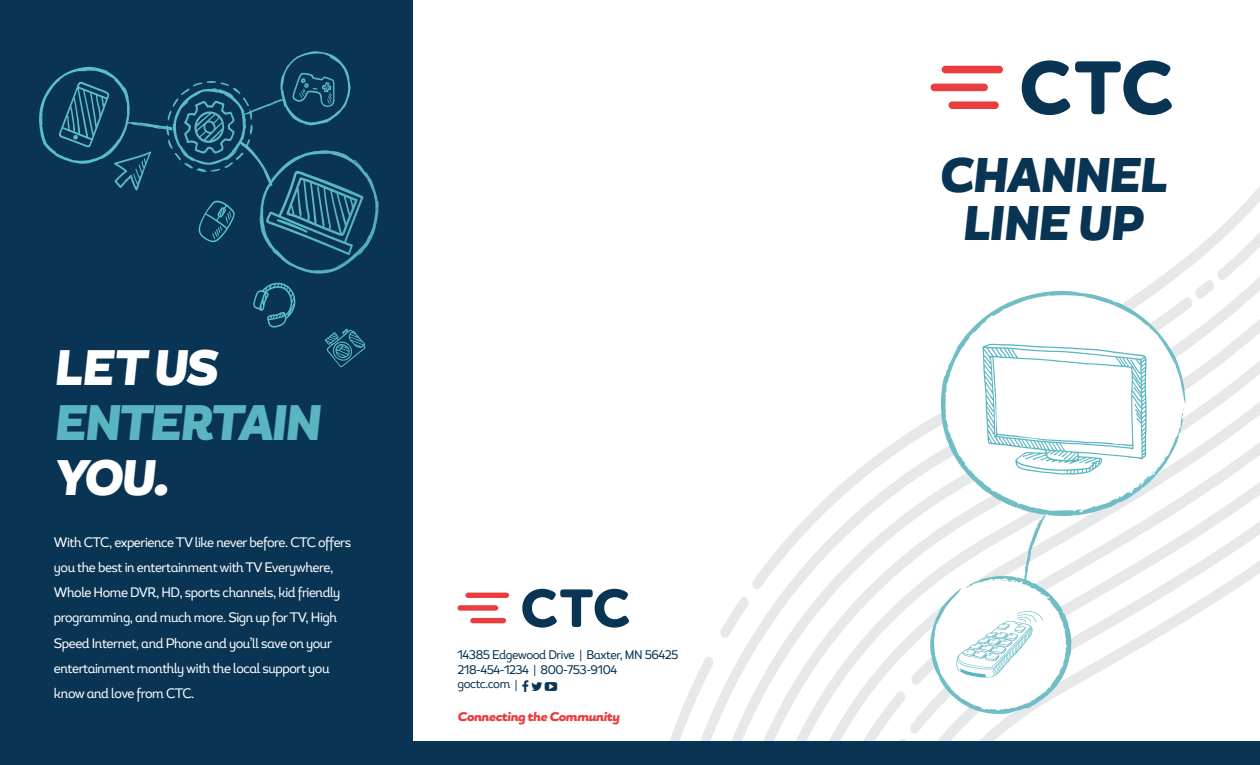
<style>
.page{position:relative;width:1260px;height:765px;background:#fff}
.page>*{position:absolute;margin:0;border:0;box-sizing:border-box;transform-origin:0 0}
.t1{font:italic 900 49.75px "Magallanes Cond";letter-spacing:-.035em;color:#fff}
.t2{font:italic 900 49.75px "Magallanes Cond";letter-spacing:-.035em;color:#5ab5c0}
.t3{font:italic 900 48.62px/48.2px "Magallanes Cond";letter-spacing:-.01em;color:#093454;text-align:center}
.t4{font:13.75px/25.1px "Magallanes Cond";letter-spacing:-.035em;color:#fff}
.t5{font:12.5px/15px "Magallanes Cond";letter-spacing:-.035em;color:#093454}
.t6{font:italic 900 12.5px "Magallanes";letter-spacing:-.035em;color:#ea3d3f}
.s1{font-size:10.62px}
</style>
<div class="page">
<svg style="left:757px;top:600px;width:23px;height:142px"></svg>
<svg style="left:655px;top:587px;width:102px;height:155px"></svg>
<svg style="left:1021px;top:84px;width:239px;height:294px"></svg>
<svg style="left:780px;top:378px;width:480px;height:364px"></svg>
<div style="left:0;top:0;width:413px;height:765px;background:#093454"></div>
<div style="left:371px;top:742px;width:889px;height:23px;background:#093454"></div>
<div style="left:942px;top:66px;width:61px;height:7px;background:#ea3d3f;border-radius:4px"></div>
<div style="left:931px;top:84px;width:57px;height:7px;background:#ea3d3f;border-radius:4px"></div>
<div style="left:949px;top:101px;width:50px;height:8px;background:#ea3d3f;border-radius:4px"></div>
<svg style="left:1022px;top:60px;width:150px;height:55px"></svg>
<svg style="left:325px;top:329px;width:41px;height:38px"></svg>
<svg style="left:253px;top:283px;width:43px;height:45px"></svg>
<svg style="left:39px;top:51px;width:339px;height:223px"></svg>
<svg style="left:941px;top:291px;width:245px;height:225px"></svg>
<svg style="left:1183px;top:403px;width:2px;height:8px"></svg>
<svg style="left:1160px;top:454px;width:8px;height:11px"></svg>
<svg style="left:982px;top:344px;width:171px;height:132px"></svg>
<svg style="left:831px;top:514px;width:246px;height:228px"></svg>
<div style="left:465px;top:593px;width:44px;height:5px;background:#ea3d3f;border-radius:3px"></div>
<div style="left:458px;top:605px;width:40px;height:6px;background:#ea3d3f;border-radius:3px"></div>
<div style="left:470px;top:618px;width:36px;height:5px;background:#ea3d3f;border-radius:3px"></div>
<svg style="left:522px;top:589px;width:107px;height:39px"></svg>
<h1 class="t1" style="left:54px;top:336px;width:165px">LET US</h1>
<h1 class="t2" style="left:54px;top:391px;width:268px">ENTERTAIN</h1>
<h1 class="t1" style="left:54px;top:446px;width:116px">YOU.</h1>
<p class="t4" style="left:54px;top:530px;width:299px">With CTC, experience TV like never before. CTC offers you the best in entertainment with TV Everywhere, Whole Home DVR, HD, sports channels, kid friendly programming, and much more. Sign up for TV, High Speed Internet, and Phone and you’ll save on your entertainment monthly with the local support you know and love from CTC.</p>
<p class="t5" style="left:458px;top:648px;width:222px">14385 Edgewood Drive <span class="s1">|</span> Baxter, MN 56425<br>218-454-1234 <span class="s1">|</span> 800-753-9104</p>
<p class="t5" style="left:458px;top:677px;width:62px">goctc.com <span class="s1">|</span></p>
<p class="t6" style="left:458px;top:708px;width:164px">Connecting the Community</p>
<h2 class="t3" style="left:939px;top:154px;width:229px">CHANNEL<br>LINE UP</h2>
</div>
